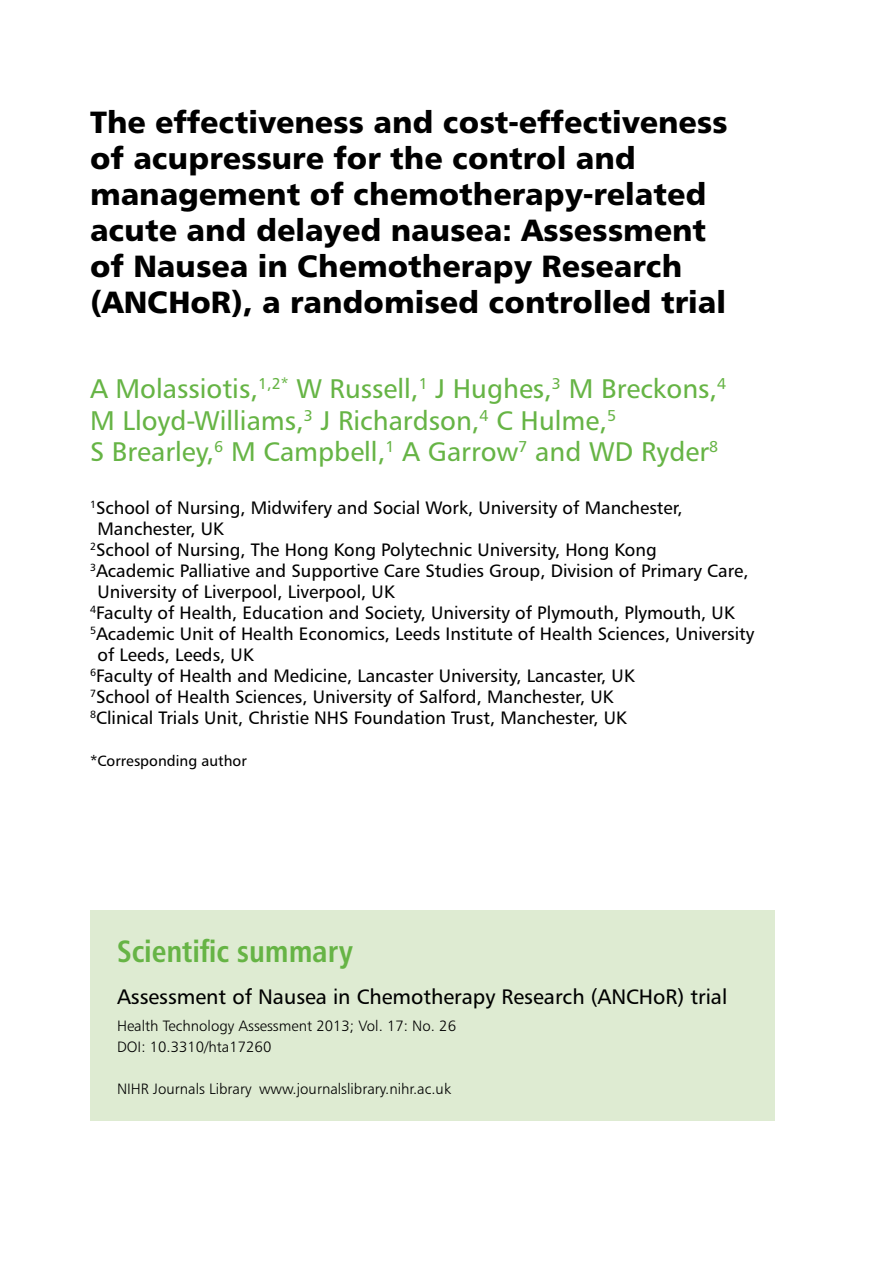
<style>
.page{position:relative;width:893px;height:1263px;background:#fff}
.page>*{position:absolute;margin:0;border:0;box-sizing:border-box;transform-origin:0 0}
._1_1_Main_title__Pre{font:30.75px/36px "Humanist 777 BT Black B";color:#000}
.Exec_summ_title{font:30.75px "Humanist 777 BT Bold Condensed B";color:#66b445}
._1_3_Title_page_auth{font:27px/31.5px "Humanist 777 BT Roman B";color:#66b445}
.Short_title{font:21px "Humanist 777 BT Roman B";color:#000}
._1_5_Title_page_addr{font:18px/21px "Humanist 777 BT Roman B";color:#000}
.Publication_details{font:15px/21px "Humanist 777 BT Light B";color:#000}
._1_62_Title_page_cor{font:15px "Humanist 777 BT Roman B";color:#000}
</style>
<div class="page">
<div style="left:90px;top:910px;width:684px;height:211px;background:#deebd2"></div>
<p class="_1_1_Main_title__Pre" style="left:90px;top:103px;width:639px">The effectiveness and cost-effectiveness of acupressure for the control and management of chemotherapy-related acute and delayed nausea: Assessment of Nausea in Chemotherapy Research (ANCHoR), a randomised controlled trial</p>
<p class="_1_3_Title_page_auth" style="left:90px;top:373px;width:638px">A Molassiotis,<sup>1,2*</sup> W Russell,<sup>1</sup> J Hughes,<sup>3</sup> M Breckons,<sup>4<br></sup>M Lloyd-Williams,<sup>3</sup> J Richardson,<sup>4</sup> C Hulme,<sup>5<br></sup>S Brearley,<sup>6</sup> M Campbell,<sup>1</sup> A Garrow<sup>7</sup> and WD Ryder<sup>8</sup></p>
<p class="_1_5_Title_page_addr" style="left:98px;top:497px;width:587px;text-indent:-8px"><sup>1</sup>School of Nursing, Midwifery and Social Work, University of Manchester,<br>Manchester, UK</p>
<p class="_1_5_Title_page_addr" style="left:90px;top:539px;width:568px"><sup>2</sup>School of Nursing, The Hong Kong Polytechnic University, Hong Kong</p>
<p class="_1_5_Title_page_addr" style="left:98px;top:560px;width:653px;text-indent:-8px"><sup>3</sup>Academic Palliative and Supportive Care Studies Group, Division of Primary Care,<br>University of Liverpool, Liverpool, UK</p>
<p class="_1_5_Title_page_addr" style="left:90px;top:602px;width:646px"><sup>4</sup>Faculty of Health, Education and Society, University of Plymouth, Plymouth, UK</p>
<p class="_1_5_Title_page_addr" style="left:98px;top:623px;width:658px;text-indent:-8px"><sup>5</sup>Academic Unit of Health Economics, Leeds Institute of Health Sciences, University of Leeds, Leeds, UK</p>
<p class="_1_5_Title_page_addr" style="left:90px;top:665px;width:546px"><sup>6</sup>Faculty of Health and Medicine, Lancaster University, Lancaster, UK</p>
<p class="_1_5_Title_page_addr" style="left:90px;top:686px;width:525px"><sup>7</sup>School of Health Sciences, University of Salford, Manchester, UK</p>
<p class="_1_5_Title_page_addr" style="left:90px;top:707px;width:538px"><sup>8</sup>Clinical Trials Unit, Christie NHS Foundation Trust, Manchester, UK</p>
<p class="_1_62_Title_page_cor" style="left:90px;top:751px;width:158px">*Corresponding author</p>
<p class="Exec_summ_title" style="left:117px;top:932px;width:238px">Scientific summary</p>
<p class="Short_title" style="left:117px;top:984px;width:612px">Assessment of Nausea in Chemotherapy Research (ANCHoR) trial</p>
<p class="Publication_details" style="left:117px;top:1015px;width:341px">Health Technology Assessment 2013; Vol. 17: No. 26<br>DOI: 10.3310/hta17260</p>
<p class="Publication_details" style="left:117px;top:1078px;width:335px">NIHR Journals Library www.journalslibrary.nihr.ac.uk</p>
</div>
